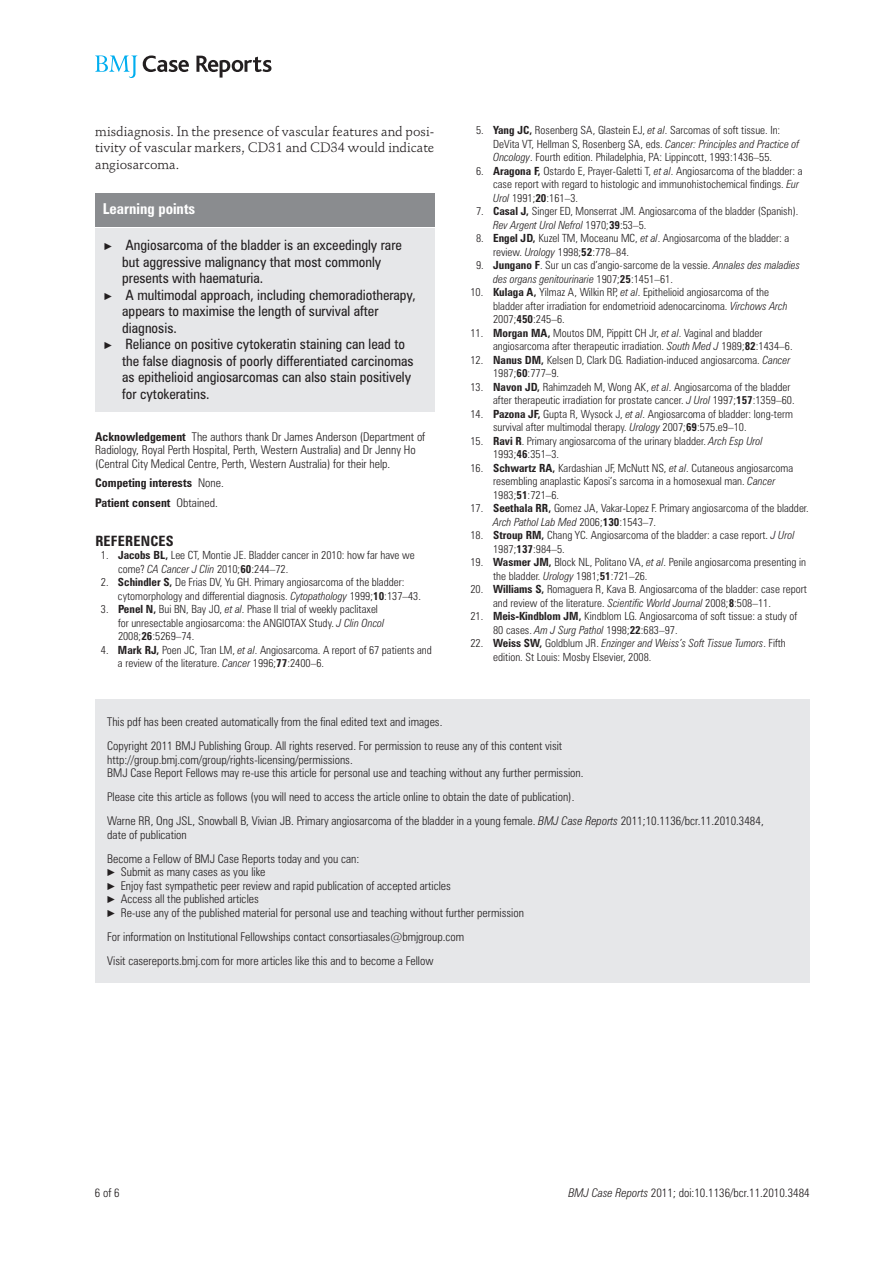
<style>
.page{position:relative;width:893px;height:1263px;background:#fff}
.page>*{position:absolute;margin:0;border:0;box-sizing:border-box;transform-origin:0 0}
.t1{font:700 condensed 15px "Zurich BT";color:#fff}
.t2{font:condensed 14.25px "Zurich BT";color:#231f20}
.t3{font:700 condensed 14.25px "Zurich BT";letter-spacing:.015em;color:#231f20}
.t4{font:13.5px/16.5px "Stempel Schneidler Std";color:#231f20;text-align:justify}
.t5{font:300 condensed 12px/13.5px "Zurich BT";color:#231f20}
.t6{font:700 condensed 12px/19.5px "Zurich BT";color:#231f20}
.t7{font:300 condensed 11.25px/13.5px "Zurich BT";color:#231f20}
.s1{font-weight:700}
.s2{font-weight:300}
.s3{font-style:italic}
</style>
<div class="page">
<svg style="left:95px;top:56px;width:42px;height:22px"></svg>
<svg style="left:143px;top:56px;width:46px;height:16px"></svg>
<svg style="left:196px;top:56px;width:75px;height:22px"></svg>
<svg style="left:95px;top:226px;width:340px;height:5px"></svg>
<div style="left:95px;top:193px;width:339px;height:34px;background:#8a8c8f"></div>
<div style="left:95px;top:229px;width:339px;height:183px;background:#e6e7e9"></div>
<div style="left:95px;top:699px;width:714px;height:283px;background:#e6e7e9"></div>
<p class="t4" style="left:95px;top:124px;width:341px">misdiagnosis. In the presence of vascular features and posi&shy;tivity of vascular markers, CD31 and CD34 would indicate angiosarcoma.</p>
<h1 class="t1" style="left:103px;top:203px;width:94px">Learning points</h1>
<p class="t2" style="left:104px;top:240px;width:299px">▶ Angiosarcoma of the bladder is an exceedingly rare</p>
<p class="t2" style="left:122px;top:256px;width:261px">but aggressive malignancy that most commonly</p>
<p class="t2" style="left:122px;top:273px;width:143px">presents with haematuria.</p>
<p class="t2" style="left:104px;top:289px;width:313px">▶ A multimodal approach, including chemoradiotherapy,</p>
<p class="t2" style="left:122px;top:306px;width:258px">appears to maximise the length of survival after</p>
<p class="t2" style="left:122px;top:322px;width:56px">diagnosis.</p>
<p class="t2" style="left:104px;top:339px;width:302px">▶ Reliance on positive cytokeratin staining can lead to</p>
<p class="t2" style="left:122px;top:355px;width:293px">the false diagnosis of poorly differentiated carcinomas</p>
<p class="t2" style="left:122px;top:372px;width:290px">as epithelioid angiosarcomas can also stain positively</p>
<p class="t2" style="left:122px;top:388px;width:89px">for cytokeratins.</p>
<p class="t5" style="left:95px;top:431px;width:331px"><span class="s1">Acknowledgement</span> The authors thank Dr James Anderson (Department of<br>Radiology, Royal Perth Hospital, Perth, Western Australia) and Dr Jenny Ho (Central City Medical Centre, Perth, Western Australia) for their help.</p>
<p class="t6" style="left:95px;top:474px;width:130px">Competing interests <span class="s2">None.<br></span>Patient consent <span class="s2">Obtained.</span></p>
<p class="t3" style="left:95px;top:535px;width:80px">REFERENCES</p>
<p class="t7" style="left:118px;top:549px;width:298px;text-indent:-17px">1. <span class="s1">Jacobs BL,</span> Lee CT, Montie JE . Bladder cancer in 2010: how far have we come? <span class="s3">CA Cancer J Clin</span> 2010 ; <span class="s1">60</span> : 244 – 72 .</p>
<p class="t7" style="left:118px;top:576px;width:305px;text-indent:-17px">2. <span class="s1">Schindler S,</span> De Frias DV, Yu GH . Primary angiosarcoma of the bladder: cytomorphology and differential diagnosis. <span class="s3">Cytopathology</span> 1999 ; <span class="s1">10</span> : 137 – 43 .</p>
<p class="t7" style="left:118px;top:603px;width:268px;text-indent:-17px">3. <span class="s1">Penel N,</span> Bui BN, Bay JO, <span class="s3">et al</span> . Phase II trial of weekly paclitaxel for unresectable angiosarcoma: the ANGIOTAX Study. <span class="s3">J Clin Oncol<br></span>2008 ; <span class="s1">26</span> : 5269 – 74 .</p>
<p class="t7" style="left:118px;top:644px;width:315px;text-indent:-17px">4. <span class="s1">Mark RJ,</span> Poen JC, Tran LM, <span class="s3">et al</span> . Angiosarcoma. A report of 67 patients and a review of the literature. <span class="s3">Cancer</span> 1996 ; <span class="s1">77</span> : 2400 – 6 .</p>
<p class="t7" style="left:493px;top:124px;width:308px;text-indent:-17px">5. <span class="s1">Yang JC,</span> Rosenberg SA, Glastein EJ, <span class="s3">et al</span> . Sarcomas of soft tissue . In:<br>DeVita VT, Hellman S, Rosenberg SA , eds. <span class="s3">Cancer: Principles and Practice of<br>Oncology</span> . Fourth edition . Philadelphia, PA : Lippincott , 1993 : 1436 – 55 .</p>
<p class="t7" style="left:493px;top:165px;width:311px;text-indent:-17px">6. <span class="s1">Aragona F,</span> Ostardo E, Prayer-Galetti T, <span class="s3">et al</span> . Angiosarcoma of the bladder: a case report with regard to histologic and immunohistochemical findings. <span class="s3">Eur<br>Urol</span> 1991 ; <span class="s1">20</span> : 161 – 3 .</p>
<p class="t7" style="left:493px;top:205px;width:307px;text-indent:-17px">7. <span class="s1">Casal J,</span> Singer ED, Monserrat JM . Angiosarcoma of the bladder (Spanish) .<br><span class="s3">Rev Argent Urol Nefrol</span> 1970 ; <span class="s1">39</span> : 53 – 5 .</p>
<p class="t7" style="left:493px;top:232px;width:298px;text-indent:-17px">8. <span class="s1">Engel JD,</span> Kuzel TM, Moceanu MC, <span class="s3">et al</span> . Angiosarcoma of the bladder: a review. <span class="s3">Urology</span> 1998 ; <span class="s1">52</span> : 778 – 84 .</p>
<p class="t7" style="left:493px;top:259px;width:308px;text-indent:-17px">9. <span class="s1">Jungano F</span> . Sur un cas d’angio-sarcome de la vessie . <span class="s3">Annales des maladies des organs genitourinarie</span> 1907 ; <span class="s1">25</span> : 1451 – 61 .</p>
<p class="t7" style="left:493px;top:286px;width:296px;text-indent:-23px">10. <span class="s1">Kulaga A,</span> Yilmaz A, Wilkin RP, <span class="s3">et al</span> . Epithelioid angiosarcoma of the bladder after irradiation for endometrioid adenocarcinoma. <span class="s3">Virchows Arch<br></span>2007 ; <span class="s1">450</span> : 245 – 6 .</p>
<p class="t7" style="left:493px;top:327px;width:301px;text-indent:-23px">11. <span class="s1">Morgan MA,</span> Moutos DM, Pippitt CH Jr, <span class="s3">et al</span> . Vaginal and bladder angiosarcoma after therapeutic irradiation. <span class="s3">South Med J</span> 1989 ; <span class="s1">82</span> : 1434 – 6 .</p>
<p class="t7" style="left:493px;top:354px;width:299px;text-indent:-23px">12. <span class="s1">Nanus DM,</span> Kelsen D, Clark DG . Radiation-induced angiosarcoma. <span class="s3">Cancer<br></span>1987 ; <span class="s1">60</span> : 777 – 9 .</p>
<p class="t7" style="left:493px;top:381px;width:303px;text-indent:-23px">13. <span class="s1">Navon JD,</span> Rahimzadeh M, Wong AK, <span class="s3">et al</span> . Angiosarcoma of the bladder after therapeutic irradiation for prostate cancer. <span class="s3">J Urol</span> 1997 ; <span class="s1">157</span> : 1359 – 60 .</p>
<p class="t7" style="left:493px;top:408px;width:301px;text-indent:-23px">14. <span class="s1">Pazona JF,</span> Gupta R, Wysock J, <span class="s3">et al</span> . Angiosarcoma of bladder: long-term survival after multimodal therapy. <span class="s3">Urology</span> 2007 ; <span class="s1">69</span> : 575 . e9 – 10 .</p>
<p class="t7" style="left:493px;top:435px;width:271px;text-indent:-23px">15. <span class="s1">Ravi R</span> . Primary angiosarcoma of the urinary bladder. <span class="s3">Arch Esp Urol<br></span>1993 ; <span class="s1">46</span> : 351 – 3 .</p>
<p class="t7" style="left:493px;top:462px;width:302px;text-indent:-23px">16. <span class="s1">Schwartz RA,</span> Kardashian JF, McNutt NS, <span class="s3">et al</span> . Cutaneous angiosarcoma resembling anaplastic Kaposi’s sarcoma in a homosexual man. <span class="s3">Cancer<br></span>1983 ; <span class="s1">51</span> : 721 – 6 .</p>
<p class="t7" style="left:493px;top:502px;width:317px;text-indent:-23px">17. <span class="s1">Seethala RR,</span> Gomez JA, Vakar-Lopez F. Primary angiosarcoma of the bladder.<br><span class="s3">Arch Pathol Lab Med</span> 2006 ; <span class="s1">130</span> : 1543 – 7 .</p>
<p class="t7" style="left:493px;top:529px;width:303px;text-indent:-23px">18. <span class="s1">Stroup RM,</span> Chang YC . Angiosarcoma of the bladder: a case report. <span class="s3">J Urol<br></span>1987 ; <span class="s1">137</span> : 984 – 5 .</p>
<p class="t7" style="left:493px;top:556px;width:314px;text-indent:-23px">19. <span class="s1">Wasmer JM,</span> Block NL, Politano VA, <span class="s3">et al</span> . Penile angiosarcoma presenting in the bladder . <span class="s3">Urology</span> 1981 ; <span class="s1">51</span> : 721 – 26 .</p>
<p class="t7" style="left:493px;top:583px;width:315px;text-indent:-23px">20. <span class="s1">Williams S,</span> Romaguera R, Kava B . Angiosarcoma of the bladder: case report and review of the literature. <span class="s3">Scientific World Journal</span> 2008 ; <span class="s1">8</span> : 508 – 11 .</p>
<p class="t7" style="left:493px;top:610px;width:306px;text-indent:-23px">21. <span class="s1">Meis-Kindblom JM,</span> Kindblom LG . Angiosarcoma of soft tissue: a study of<br>80 cases. <span class="s3">Am J Surg Pathol</span> 1998 ; <span class="s1">22</span> : 683 – 97 .</p>
<p class="t7" style="left:493px;top:637px;width:294px;text-indent:-23px">22. <span class="s1">Weiss SW,</span> Goldblum JR . <span class="s3">Enzinger and Weiss’s Soft Tissue Tumors</span> . Fifth edition . St Louis : Mosby Elsevier , 2008 .</p>
<p class="t5" style="left:107px;top:711px;width:457px;line-height:24px">This pdf has been created automatically from the final edited text and images.<br>Copyright 2011 BMJ Publishing Group. All rights reserved. For permission to reuse any of this content visit</p>
<p class="t5" style="left:107px;top:753px;width:478px">http://group.bmj.com/group/rights-licensing/permissions.<br>BMJ Case Report Fellows may re-use this article for personal use and teaching without any further permission.</p>
<p class="t5" style="left:107px;top:786px;width:658px;line-height:24px">Please cite this article as follows (you will need to access the article online to obtain the date of publication).<br>Warne RR, Ong JSL, Snowball B, Vivian JB. Primary angiosarcoma of the bladder in a young female. <span class="s3">BMJ Case Reports</span> 2011;10.1136/bcr.11.2010.3484,</p>
<p class="t5" style="left:107px;top:823px;width:254px;line-height:24px">date of publication<br>Become a Fellow of BMJ Case Reports today and you can:</p>
<p class="t5" style="left:107px;top:866px;width:418px">▶ Submit as many cases as you like<br>▶ Enjoy fast sympathetic peer review and rapid publication of accepted articles<br>▶ Access all the published articles<br>▶ Re-use any of the published material for personal use and teaching without further permission</p>
<p class="t5" style="left:107px;top:925px;width:359px;line-height:24px">For information on Institutional Fellowships contact consortiasales@bmjgroup.com<br>Visit casereports.bmj.com for more articles like this and to become a Fellow</p>
<p class="t5" style="left:95px;top:1187px;width:26px">6 of 6</p>
<p class="t5" style="left:568px;top:1187px;width:243px"><span class="s3">BMJ Case Reports</span> 2011; doi:10.1136/bcr.11.2010.3484</p>
</div>
